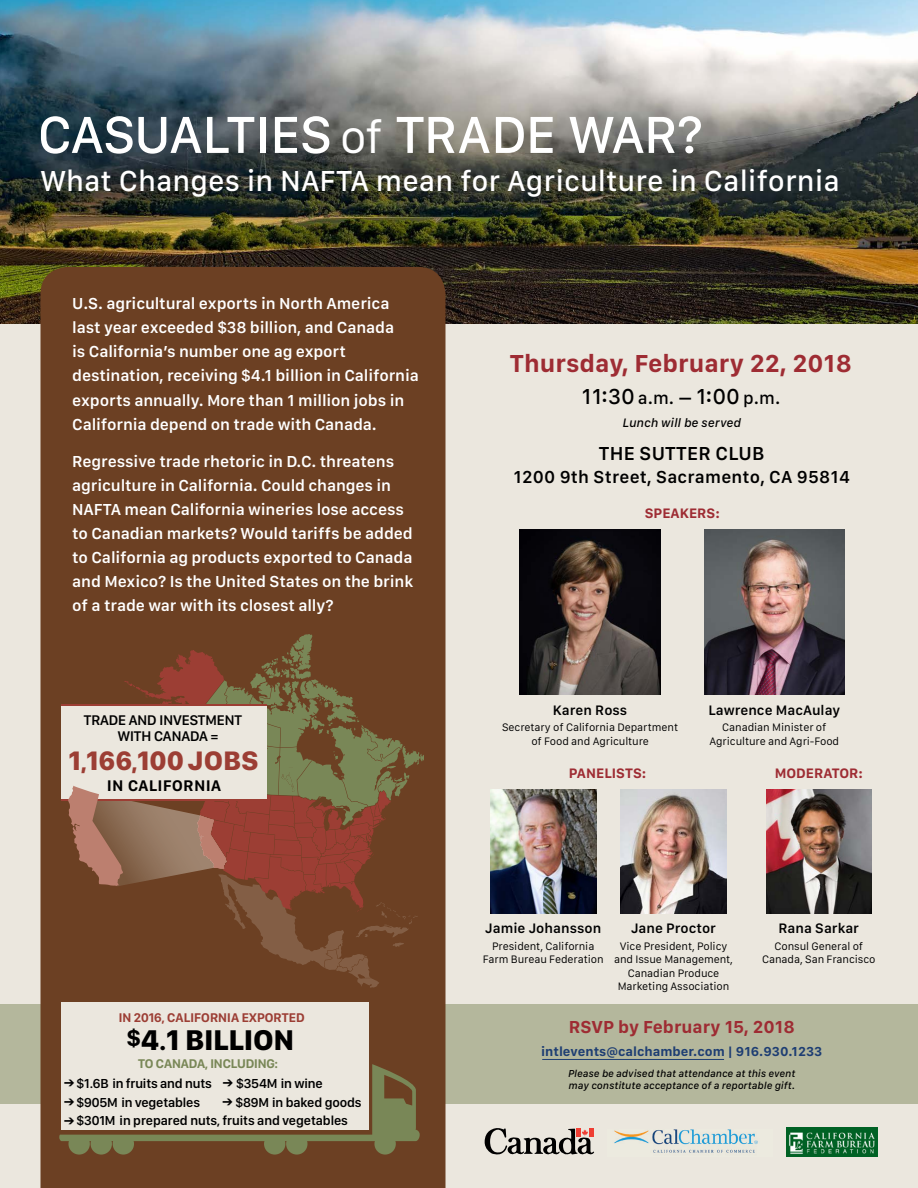
<style>
.page{position:relative;width:918px;height:1188px;background:#ebe7de}
.page>*{position:absolute;margin:0;border:0;box-sizing:border-box;transform-origin:0 0}
.t1{font:500 54px "San Francisco Text";letter-spacing:-.02em;color:#fff}
.t2{font:500 30px "San Francisco Text";color:#fff}
.t3{font:800 29.55px "San Francisco Display";letter-spacing:.01em;color:#000}
.t4{font:800 27.75px "San Francisco Display";letter-spacing:.025em;color:#9c3e34}
.t5{font:700 25.5px "San Francisco Text";color:#9e2c33}
.t6{font:500 22.5px "San Francisco Text";color:#000}
.t7{font:600 19.5px "San Francisco Text";letter-spacing:.01em;color:#000}
.t8{font:600 18px "San Francisco Text";letter-spacing:.01em;color:#000}
.t9{font:700 18px "San Francisco Text";color:#9e2c33}
.t10{font:600 16.5px/24px "San Francisco Text";letter-spacing:-.01em;color:#fff}
.t11{font:700 16.05px "San Francisco Display";letter-spacing:.05em;color:#000}
.t12{font:600 14.55px "San Francisco Display";color:#000}
.t13{font:600 14.25px "San Francisco Text";color:#000}
.t14{font:700 14.25px "San Francisco Text";color:#9e2c33}
.t15{font:600 13.5px "San Francisco Display";letter-spacing:-.01em;color:#000}
.t16{font:700 13.5px "San Francisco Text";color:#1e3e73}
.t17{font:700 13.05px "San Francisco Display";letter-spacing:.01em;color:#9c3e34}
.t18{font:700 13.05px "San Francisco Display";letter-spacing:-.01em;color:#798757}
.t19{font:italic 500 12.75px "San Francisco Text";color:#000}
.t20{font:11.25px/13.5px "San Francisco Text";letter-spacing:-.01em;color:#000;text-align:center}
.t21{font:italic 500 10.5px/12px "San Francisco Text";color:#000}
.s1{font-weight:400;font-size:48px}
.s2{font-size:22.2px}
.s3{font-size:23.7px}
.s4{font-size:18px}
.s5{font-size:19.5px}
</style>
<div class="page">
<div style="left:0;top:1004px;width:918px;height:100px;background:#b4b79c"></div>
<hr style="left:542px;top:1059px;width:182px;height:1px;background:#1e3e73">
<img style="left:0;top:0;width:918px;height:324px">
<div style="left:40px;top:267px;width:406px;height:921px;background:#6c4023"></div>
<div style="left:61px;top:1002px;width:307px;height:128px;background:#ebe7de"></div>
<div style="left:62px;top:705px;width:205px;height:96px;background:#ebe7de"></div>
<hr style="left:62px;top:704px;width:205px;height:2px;background:#9c3e34">
<hr style="left:62px;top:799px;width:205px;height:2px;background:#9c3e34">
<svg style="left:68px;top:634px;width:355px;height:354px"></svg>
<svg style="left:59px;top:1064px;width:361px;height:91px"></svg>
<img style="left:766px;top:789px;width:106px;height:124px">
<img style="left:491px;top:789px;width:105px;height:124px">
<img style="left:621px;top:789px;width:105px;height:124px">
<img style="left:520px;top:529px;width:140px;height:166px">
<img style="left:704px;top:529px;width:141px;height:166px">
<svg style="left:485px;top:1128px;width:109px;height:27px"></svg>
<img style="left:786px;top:1127px;width:92px;height:30px">
<img style="left:614px;top:1130px;width:144px;height:23px">
<h1 class="t1" style="left:38px;top:101px;width:667px">CASUALTIES <span class="s1">of</span> TRADE WAR?</h1>
<h2 class="t2" style="left:40px;top:162px;width:801px">What Changes in NAFTA mean for Agriculture in California</h2>
<p class="t10" style="left:72px;top:293px;width:348px">U.S. agricultural exports in North America last year exceeded $38 billion, and Canada<br>is California’s number one ag export destination, receiving $4.1 billion in California exports annually. More than 1 million jobs in California depend on trade with Canada.</p>
<p class="t10" style="left:72px;top:451px;width:343px">Regressive trade rhetoric in D.C. threatens agriculture in California. Could changes in NAFTA mean California wineries lose access to Canadian markets? Would tariffs be added to California ag products exported to Canada and Mexico? Is the United States on the brink of a trade war with its closest ally?</p>
<p class="t12" style="left:84px;top:711px;width:160px">TRADE AND INVESTMENT</p>
<p class="t12" style="left:118px;top:728px;width:102px">WITH CANADA =</p>
<p class="t11" style="left:107px;top:776px;width:116px">IN CALIFORNIA</p>
<h3 class="t4" style="left:69px;top:744px;width:191px">1<span class="s2">,</span>166<span class="s2">,</span>100 JOBS</h3>
<p class="t17" style="left:119px;top:1009px;width:187px">IN 2016, CALIFORNIA EXPORTED</p>
<p class="t18" style="left:138px;top:1055px;width:142px">TO CANADA, INCLUDING:</p>
<p class="t15" style="left:64px;top:1075px;width:149px">➔ $1.6B in fruits and nuts</p>
<p class="t15" style="left:64px;top:1094px;width:137px">➔ $905M in vegetables</p>
<h3 class="t3" style="left:127px;top:1022px;width:169px"><span class="s3">$</span>4<span class="s3">.</span>1 BILLION</h3>
<p class="t15" style="left:223px;top:1075px;width:101px">➔ $354M in wine</p>
<p class="t15" style="left:64px;top:1112px;width:285px">➔ $301M in prepared nuts, fruits and vegetables</p>
<p class="t15" style="left:222px;top:1094px;width:141px">➔ $89M in baked goods</p>
<h3 class="t5" style="left:510px;top:348px;width:343px">Thursday, February 22, 2018</h3>
<h3 class="t6" style="left:581px;top:383px;width:201px">11:30 <span class="s4">a.m.</span> <span class="s5">–</span> 1:00 <span class="s4">p.m.</span></h3>
<p class="t19" style="left:623px;top:414px;width:120px">Lunch will be served</p>
<p class="t7" style="left:599px;top:441px;width:167px">THE SUTTER CLUB</p>
<p class="t8" style="left:514px;top:466px;width:338px">1200 9th Street, Sacramento, CA 95814</p>
<p class="t14" style="left:645px;top:505px;width:77px">SPEAKERS:</p>
<p class="t13" style="left:553px;top:702px;width:76px">Karen Ross</p>
<p class="t20" style="left:502px;top:722px;width:178px">Secretary of California Department of Food and Agriculture</p>
<p class="t13" style="left:708px;top:702px;width:134px">Lawrence MacAulay</p>
<p class="t20" style="left:710px;top:722px;width:131px">Canadian Minister of<br>Agriculture and Agri-Food</p>
<p class="t14" style="left:569px;top:764px;width:79px">PANELISTS:</p>
<p class="t14" style="left:775px;top:764px;width:90px">MODERATOR:</p>
<p class="t13" style="left:485px;top:920px;width:118px">Jamie Johansson</p>
<p class="t20" style="left:483px;top:940px;width:122px">President, California<br>Farm Bureau Federation</p>
<p class="t13" style="left:631px;top:920px;width:87px">Jane Proctor</p>
<p class="t20" style="left:614px;top:940px;width:120px">Vice President, Policy and Issue Management,<br>Canadian Produce<br>Marketing Association</p>
<p class="t13" style="left:779px;top:920px;width:82px">Rana Sarkar</p>
<p class="t20" style="left:762px;top:940px;width:115px">Consul General of<br>Canada, San Francisco</p>
<p class="t9" style="left:569px;top:1016px;width:228px">RSVP by February 15, 2018</p>
<p class="t16" style="left:541px;top:1043px;width:283px">intlevents@calchamber.com | 916.930.1233</p>
<p class="t21" style="left:568px;top:1067px;width:229px">Please be advised that attendance at this event may constitute acceptance of a reportable gift.</p>
</div>
